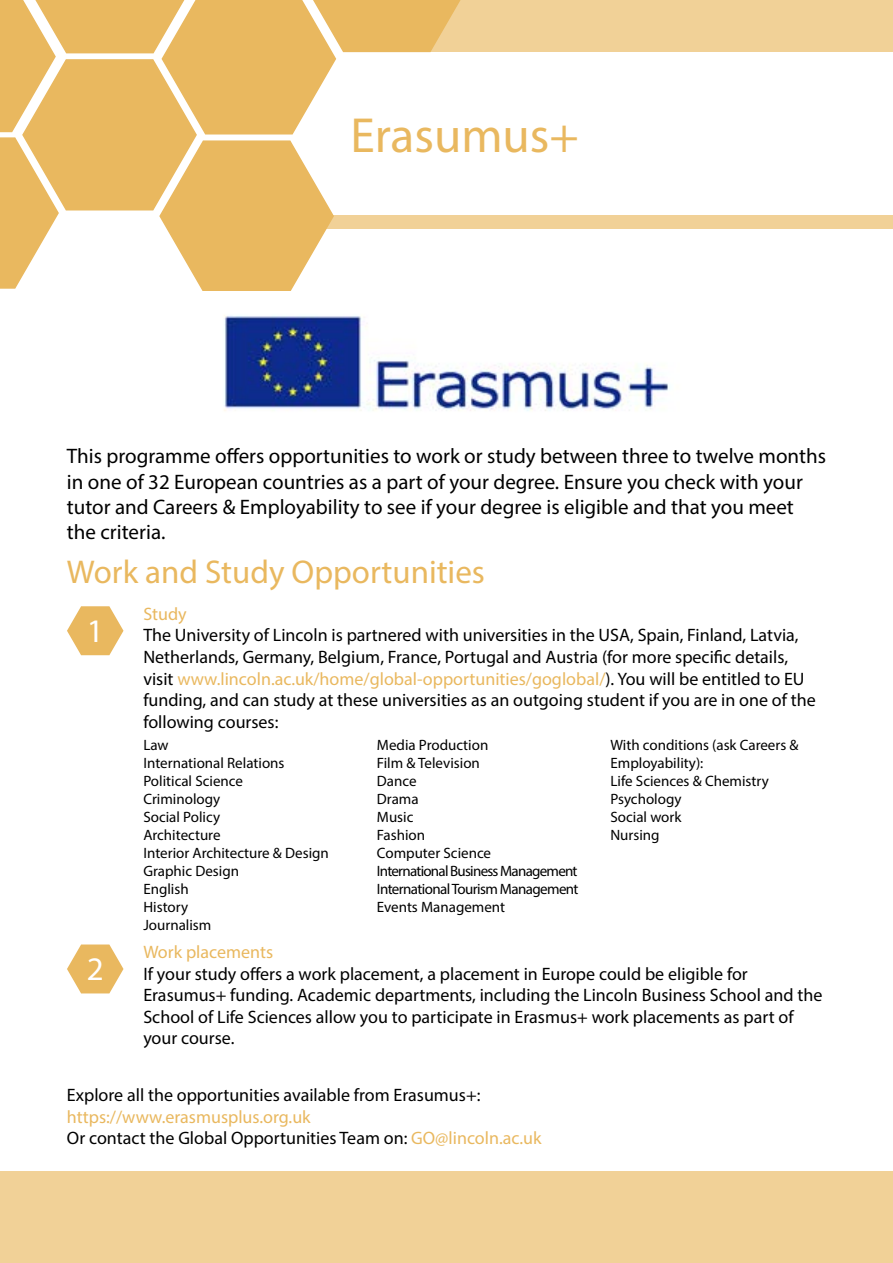
<style>
.page{position:relative;width:893px;height:1263px;background:#fff}
.page>*{position:absolute;margin:0;border:0;box-sizing:border-box;transform-origin:0 0}
.t1{font:49.5px "Myriad Pro";color:#e9b85f}
.t2{font:33px "Myriad Pro";color:#e9b85f}
.t3{font:33px "Myriad Pro";color:#fff}
.t4{font:21px/25.2px "Myriad Pro";color:#000}
.t5{font:18px/21.6px "Myriad Pro";color:#000}
.t6{font:18px/21.6px "Myriad Pro";color:#e9b85f}
.t7{font:15px/18px "Myriad Pro";color:#000}
.s1{color:#e9b85f}
.s2{color:#000}
</style>
<div class="page">
<div style="left:411px;top:0;width:482px;height:51px;background:#f1d197"></div>
<div style="left:268px;top:216px;width:625px;height:13px;background:#f1d197"></div>
<svg style="left:0;top:0;width:475px;height:291px"></svg>
<div style="left:0;top:1171px;width:893px;height:92px;background:#f1d197"></div>
<svg style="left:67px;top:606px;width:56px;height:49px"></svg>
<svg style="left:67px;top:944px;width:56px;height:49px"></svg>
<img style="left:224px;top:315px;width:445px;height:96px">
<h1 class="t1" style="left:350px;top:105px;width:230px">Erasumus+</h1>
<p class="t4" style="left:67px;top:443px;width:761px">This programme offers opportunities to work or study between three to twelve months in one of 32 European countries as a part of your degree. Ensure you check with your tutor and Careers &amp; Employability to see if your degree is eligible and that you meet the criteria.</p>
<h2 class="t2" style="left:67px;top:551px;width:419px">Work and Study Opportunities</h2>
<h2 class="t3" style="left:87px;top:611px;width:18px">1</h2>
<p class="t6" style="left:143px;top:603px;width:45px">Study</p>
<p class="t5" style="left:143px;top:624px;width:674px">The University of Lincoln is partnered with universities in the USA, Spain, Finland, Latvia, Netherlands, Germany, Belgium, France, Portugal and Austria (for more specific details, visit <span class="s1">www.lincoln.ac.uk/home/global-opportunities/goglobal/</span>). You will be entitled to EU funding, and can study at these universities as an outgoing student if you are in one of the following courses:</p>
<p class="t7" style="left:143px;top:735px;width:187px">Law<br>International Relations<br>Political Science<br>Criminology<br>Social Policy<br>Architecture<br>Interior Architecture &amp; Design<br>Graphic Design<br>English<br>History<br>Journalism</p>
<p class="t7" style="left:377px;top:735px;width:203px">Media Production<br>Film &amp; Television<br>Dance<br>Drama<br>Music<br>Fashion<br>Computer Science<br>International Business Management<br>International Tourism Management<br>Events Management</p>
<p class="t7" style="left:610px;top:735px;width:190px">With conditions (ask Careers &amp;<br>Employability):<br>Life Sciences &amp; Chemistry<br>Psychology<br>Social work<br>Nursing</p>
<p class="t6" style="left:143px;top:941px;width:131px">Work placements</p>
<p class="t5" style="left:143px;top:962px;width:680px">If your study offers a work placement, a placement in Europe could be eligible for Erasumus+ funding. Academic departments, including the Lincoln Business School and the School of Life Sciences allow you to participate in Erasmus+ work placements as part of your course.</p>
<p class="t5" style="left:67px;top:1084px;width:415px">Explore all the opportunities available from Erasumus+:</p>
<p class="t6" style="left:67px;top:1105px;width:476px">https://www.erasmusplus.org.uk<br><span class="s2">Or contact the Global Opportunities Team on:</span> GO@lincoln.ac.uk</p>
<h2 class="t3" style="left:87px;top:949px;width:18px">2</h2>
</div>
